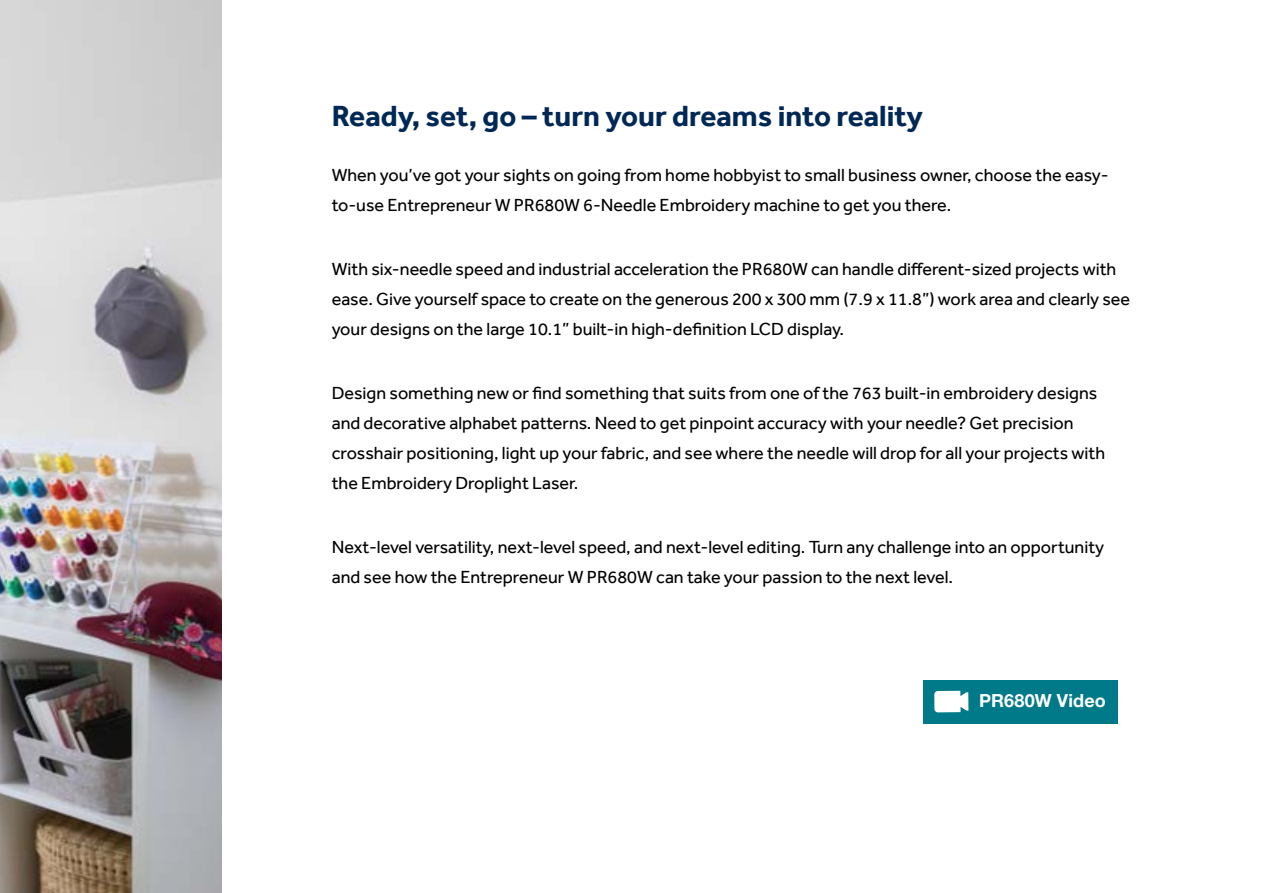
<style>
.page{position:relative;width:1263px;height:893px;background:#fff}
.page>*{position:absolute;margin:0;border:0;box-sizing:border-box;transform-origin:0 0}
.t1{font:700 30px "Effra";color:#002856}
.t2{font:18px/30px "Effra";color:#000}
.t3{font:700 18px "Helvetica Neue";letter-spacing:.005em;color:#fff}
</style>
<div class="page">
<img style="left:0;top:0;width:221px;height:893px">
<div style="left:923px;top:680px;width:195px;height:43px;background:#007988"></div>
<svg style="left:934px;top:691px;width:34px;height:21px"></svg>
<h1 class="t1" style="left:332px;top:98px;width:593px">Ready, set, go – turn your dreams into reality</h1>
<p class="t2" style="left:332px;top:160px;width:778px">When you’ve got your sights on going from home hobbyist to small business owner, choose the easy&shy;to-use Entrepreneur W PR680W 6-Needle Embroidery machine to get you there.</p>
<p class="t2" style="left:332px;top:254px;width:800px">With six-needle speed and industrial acceleration the PR680W can handle different-sized projects with ease. Give yourself space to create on the generous 200 x 300 mm (7.9 x 11.8”) work area and clearly see your designs on the large 10.1” built-in high-definition LCD display.</p>
<p class="t2" style="left:332px;top:378px;width:775px">Design something new or find something that suits from one of the 763 built-in embroidery designs and decorative alphabet patterns. Need to get pinpoint accuracy with your needle? Get precision crosshair positioning, light up your fabric, and see where the needle will drop for all your projects with the Embroidery Droplight Laser.</p>
<p class="t2" style="left:332px;top:532px;width:774px">Next-level versatility, next-level speed, and next-level editing. Turn any challenge into an opportunity and see how the Entrepreneur W PR680W can take your passion to the next level.</p>
<p class="t3" style="left:979px;top:687px;width:128px">PR680W Video</p>
</div>
